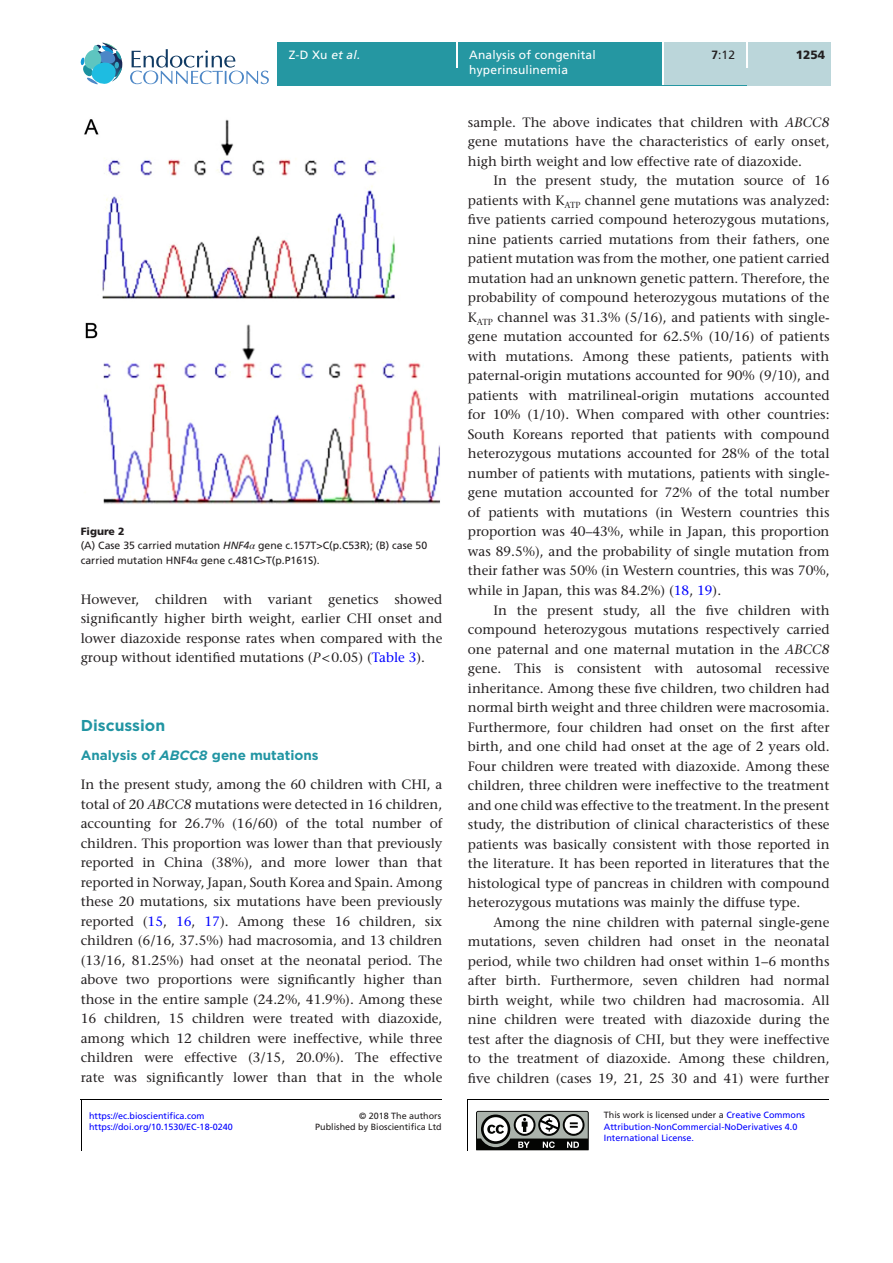
<style>
.page{position:relative;width:893px;height:1263px;background:#fff}
.page>*{position:absolute;margin:0;border:0;box-sizing:border-box;transform-origin:0 0}
.t1{font:700 15.75px "Gotham";color:#2195a3}
.TXI{font:500 13.5px/19.5px "Stone Serif Std";color:#231f20;text-align:justify}
.TXT{font:500 13.5px/19.5px "Stone Serif Std";color:#231f20;text-align:justify}
.H2-H1{font:700 13.5px "Gotham";color:#2195a3}
.t2{font:12px/14.7px "Frutiger LT Std";letter-spacing:.015em;color:#fff}
.t3{font:12px "Frutiger LT Std";color:#231f20}
.t4{font:900 12px "Frutiger LT Std";color:#231f20}
.FC{font:10.5px/14.7px "Frutiger LT Std";color:#231f20}
.FC-2{font:900 10.5px "Frutiger LT Std";color:#231f20}
.t5{font:9px/11.2px "Frutiger LT Std";color:#00f}
.t6{font:9px/11.9px "Frutiger LT Std";color:#231f20;text-align:right}
.s1{font-style:italic}
.s2{font-weight:700}
.s3{font-family:"STIX General";font-style:italic}
.s4{font-family:"STIX General"}
.s5{color:#00f}
.s6{color:#231f20}
</style>
<div class="page">
<div style="left:277px;top:51px;width:554px;height:34px;background:#2597a2"></div>
<div style="left:277px;top:43px;width:179px;height:8px;background:#2597a2"></div>
<hr style="left:456px;top:43px;width:2px;height:25px;background:#fff">
<div style="left:458px;top:43px;width:205px;height:42px;background:#2597a2"></div>
<hr style="left:663px;top:43px;width:1px;height:42px;background:#fff">
<div style="left:664px;top:43px;width:83px;height:42px;background:#bbd6da"></div>
<div style="left:747px;top:68px;width:84px;height:17px;background:#bbd6da"></div>
<div style="left:748px;top:43px;width:83px;height:25px;background:#bbd6da"></div>
<svg style="left:130px;top:49px;width:139px;height:35px"></svg>
<svg style="left:81px;top:43px;width:41px;height:41px"></svg>
<hr style="left:746px;top:43px;width:2px;height:25px;background:#fff">
<img style="left:84px;top:119px;width:356px;height:385px">
<hr style="left:467px;top:1099px;width:1px;height:52px;background:#000">
<hr style="left:467px;top:1099px;width:362px;height:1px;background:#000">
<hr style="left:81px;top:1099px;width:1px;height:52px;background:#000">
<hr style="left:81px;top:1099px;width:361px;height:1px;background:#000">
<svg style="left:476px;top:1111px;width:113px;height:40px"></svg>
<p class="t2" style="left:289px;top:48px;width:73px">Z-D Xu <span class="s1">et al.</span></p>
<p class="t2" style="left:469px;top:48px;width:128px">Analysis of congenital hyperinsulinemia</p>
<p class="t3" style="left:712px;top:48px;width:25px"><span class="s2">7</span>:12</p>
<p class="t4" style="left:796px;top:48px;width:31px">1254</p>
<p class="FC-2" style="left:81px;top:525px;width:45px">Figure 2</p>
<p class="FC" style="left:81px;top:538px;width:348px">(A) Case 35 carried mutation <span class="s1">HNF4</span><span class="s3">α</span> gene c.157T&gt;C(p.C53R); (B) case 50 carried mutation HNF4<span class="s4">α</span> gene c.481C&gt;T(p.P161S).</p>
<p class="TXT" style="left:81px;top:589px;width:363px">However, children with variant genetics showed significantly higher birth weight, earlier CHI onset and lower diazoxide response rates when compared with the group without identified mutations (<span class="s1">P</span>&lt;0.05) (<span class="s5">Table 3</span>).</p>
<h1 class="t1" style="left:81px;top:715px;width:86px">Discussion</h1>
<p class="H2-H1" style="left:81px;top:746px;width:239px">Analysis of <span class="s1">ABCC8</span> gene mutations</p>
<p class="TXT" style="left:81px;top:775px;width:363px">In the present study, among the 60 children with CHI, a total of 20 <span class="s1">ABCC8</span> mutations were detected in 16 children, accounting for 26.7% (16/60) of the total number of children. This proportion was lower than that previously reported in China (38%), and more lower than that reported in Norway, Japan, South Korea and Spain. Among these 20 mutations, six mutations have been previously reported (<span class="s5">15</span>, <span class="s5">16</span>, <span class="s5">17</span>). Among these 16 children, six children (6/16, 37.5%) had macrosomia, and 13 children (13/16, 81.25%) had onset at the neonatal period. The above two proportions were significantly higher than those in the entire sample (24.2%, 41.9%). Among these 16 children, 15 children were treated with diazoxide, among which 12 children were ineffective, while three children were effective (3/15, 20.0%). The effective rate was significantly lower than that in the whole</p>
<p class="t5" style="left:89px;top:1110px;width:117px">https://ec.bioscientifica.com</p>
<p class="t6" style="left:315px;top:1109px;width:128px">© 2018 The authors<br>Published by Bioscientifica Ltd</p>
<p class="t5" style="left:89px;top:1121px;width:145px">https://doi.org/10.1530/EC-18-0240</p>
<p class="TXT" style="left:468px;top:113px;width:363px">sample. The above indicates that children with <span class="s1">ABCC8 </span>gene mutations have the characteristics of early onset, high birth weight and low effective rate of diazoxide.</p>
<p class="TXI" style="left:468px;top:171px;width:363px;text-indent:26px">In the present study, the mutation source of 16 patients with K<sub>ATP</sub> channel gene mutations was analyzed: five patients carried compound heterozygous mutations, nine patients carried mutations from their fathers, one patient mutation was from the mother, one patient carried mutation had an unknown genetic pattern. Therefore, the probability of compound heterozygous mutations of the K<sub>ATP</sub> channel was 31.3% (5/16), and patients with single&shy;gene mutation accounted for 62.5% (10/16) of patients with mutations. Among these patients, patients with paternal-origin mutations accounted for 90% (9/10), and patients with matrilineal-origin mutations accounted for 10% (1/10). When compared with other countries:<br>South Koreans reported that patients with compound heterozygous mutations accounted for 28% of the total number of patients with mutations, patients with single&shy;gene mutation accounted for 72% of the total number of patients with mutations (in Western countries this proportion was 40–43%, while in Japan, this proportion was 89.5%), and the probability of single mutation from their father was 50% (in Western countries, this was 70%, while in Japan, this was 84.2%) (<span class="s5">18</span>, <span class="s5">19</span>).</p>
<p class="TXI" style="left:468px;top:600px;width:363px;text-indent:26px">In the present study, all the five children with compound heterozygous mutations respectively carried one paternal and one maternal mutation in the <span class="s1">ABCC8 </span>gene. This is consistent with autosomal recessive inheritance. Among these five children, two children had normal birth weight and three children were macrosomia.<br>Furthermore, four children had onset on the first after birth, and one child had onset at the age of 2 years old.<br>Four children were treated with diazoxide. Among these children, three children were ineffective to the treatment and one child was effective to the treatment. In the present study, the distribution of clinical characteristics of these patients was basically consistent with those reported in the literature. It has been reported in literatures that the histological type of pancreas in children with compound heterozygous mutations was mainly the diffuse type.</p>
<p class="TXI" style="left:468px;top:912px;width:363px;text-indent:26px">Among the nine children with paternal single-gene mutations, seven children had onset in the neonatal period, while two children had onset within 1–6 months after birth. Furthermore, seven children had normal birth weight, while two children had macrosomia. All nine children were treated with diazoxide during the test after the diagnosis of CHI, but they were ineffective to the treatment of diazoxide. Among these children, five children (cases 19, 21, 25 30 and 41) were further</p>
<p class="t5" style="left:604px;top:1110px;width:203px"><span class="s6">This work is licensed under a</span> Creative Commons<br>Attribution-NonCommercial-NoDerivatives 4.0<br>International License.</p>
</div>
